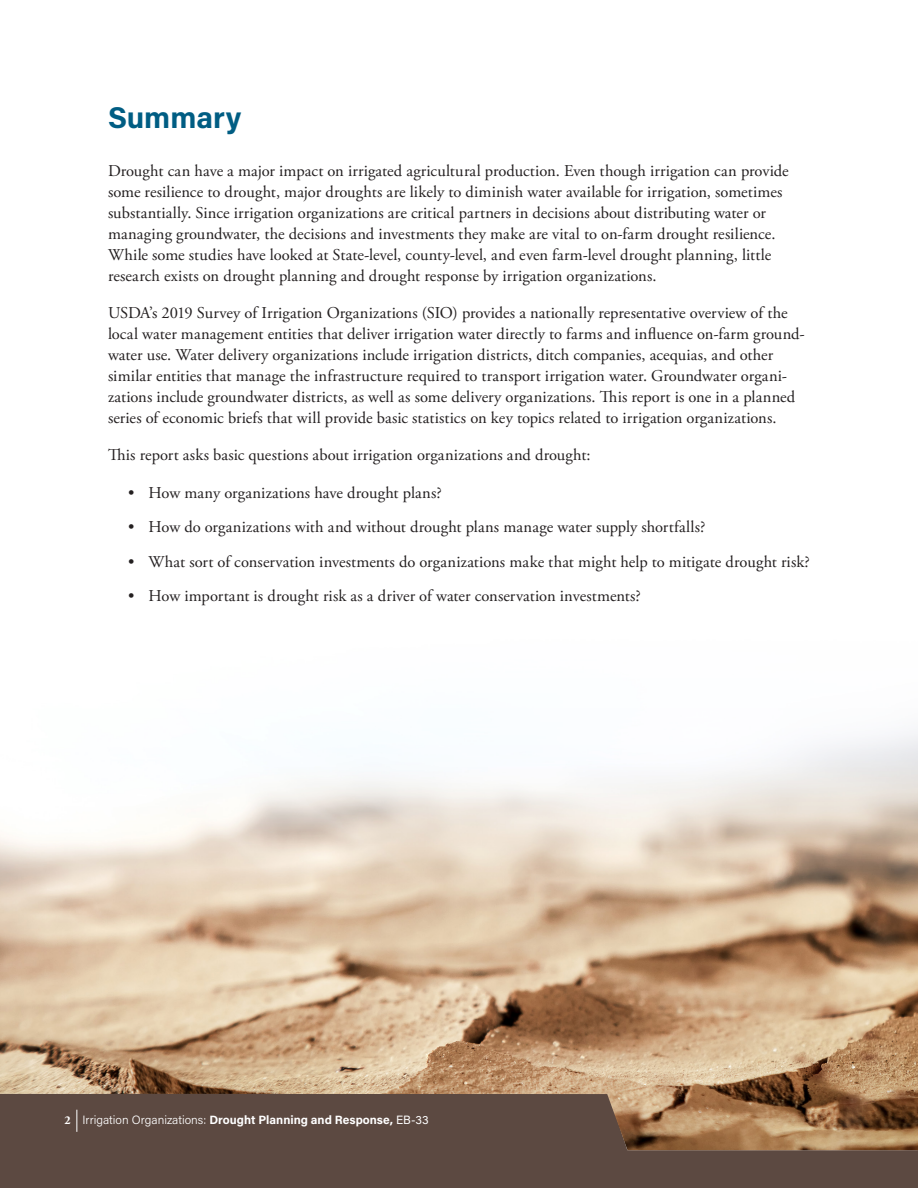
<style>
.page{position:relative;width:918px;height:1188px;background:#fff}
.page>*{position:absolute;margin:0;border:0;box-sizing:border-box;transform-origin:0 0}
.H1-_Heading_w_Break{font:700 30px "Acumin Pro";color:#005d83}
.P_-_Body_Text_copy{font:16.5px/21px "Adobe Garamond Pro";letter-spacing:.005em;color:#231f20}
.t1{font:700 12px "Acumin Pro";color:#fff}
.s1{font-family:"Adobe Garamond Pro"}
.s2{font-weight:300}
.s3{font-weight:400}
</style>
<div class="page">
<div style="left:0;top:1150px;width:918px;height:38px;background:#5c4941"></div>
<img style="left:0;top:732px;width:918px;height:418px">
<p class="H1-_Heading_w_Break" style="left:108px;top:96px;width:135px">Summary</p>
<p class="P_-_Body_Text_copy" style="left:108px;top:161px;width:682px">Drought can have a major impact on irrigated agricultural production. Even though irrigation can provide some resilience to drought, major droughts are likely to diminish water available for irrigation, sometimes substantially. Since irrigation organizations are critical partners in decisions about distributing water or managing groundwater, the decisions and investments they make are vital to on-farm drought resilience.<br>While some studies have looked at State-level, county-level, and even farm-level drought planning, little research exists on drought planning and drought response by irrigation organizations.</p>
<p class="P_-_Body_Text_copy" style="left:108px;top:303px;width:698px">USDA’s 2019 Survey of Irrigation Organizations (SIO) provides a nationally representative overview of the local water management entities that deliver irrigation water directly to farms and influence on-farm ground&shy;water use. Water delivery organizations include irrigation districts, ditch companies, acequias, and other similar entities that manage the infrastructure required to transport irrigation water. Groundwater organi&shy;zations include groundwater districts, as well as some delivery organizations. This report is one in a planned series of economic briefs that will provide basic statistics on key topics related to irrigation organizations.</p>
<p class="P_-_Body_Text_copy" style="left:108px;top:445px;width:484px">This report asks basic questions about irrigation organizations and drought:</p>
<p class="P_-_Body_Text_copy" style="left:128px;top:482px;width:315px">• How many organizations have drought plans?</p>
<p class="P_-_Body_Text_copy" style="left:128px;top:517px;width:579px">• How do organizations with and without drought plans manage water supply shortfalls?</p>
<p class="P_-_Body_Text_copy" style="left:128px;top:551px;width:683px">• What sort of conservation investments do organizations make that might help to mitigate drought risk?</p>
<p class="P_-_Body_Text_copy" style="left:128px;top:586px;width:514px">• How important is drought risk as a driver of water conservation investments?</p>
<p class="t1" style="left:65px;top:1112px;width:366px"><span class="s1">2</span> <span class="s2">Irrigation Organizations:</span> Drought Planning and Response, <span class="s3">EB-33</span></p>
</div>
